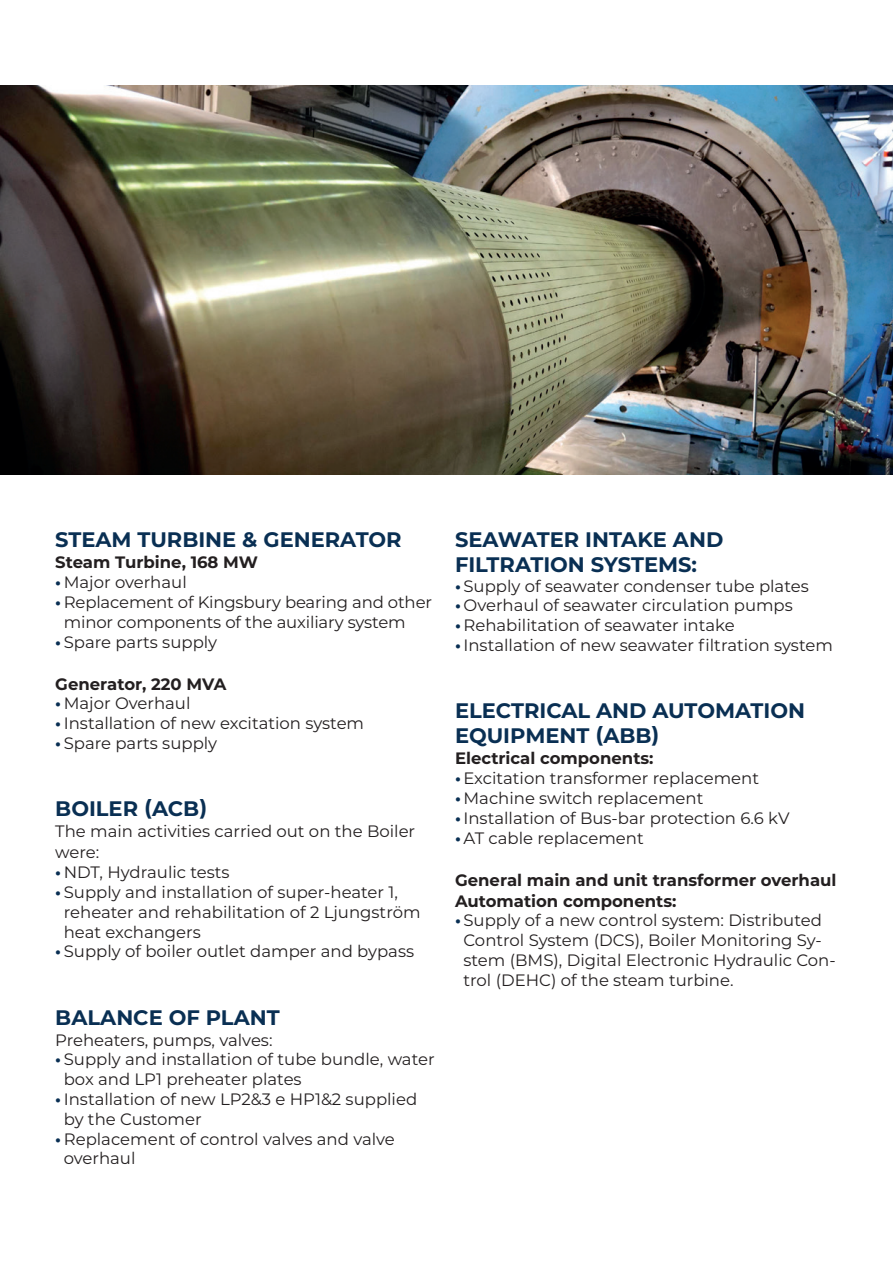
<style>
.page{position:relative;width:893px;height:1263px;background:#fff}
.page>*{position:absolute;margin:0;border:0;box-sizing:border-box;transform-origin:0 0}
.t1{font:700 21px/25.2px "Montserrat";color:#092f53}
.t2{font:16.5px/19.8px "Montserrat";color:#231f20}
.t3{font:700 16.5px/21px "Montserrat";color:#231f20}
.s1{font-weight:700;color:#092f53}
</style>
<div class="page">
<img style="left:0;top:86px;width:893px;height:388px">
<p class="t1" style="left:55px;top:526px;width:348px">STEAM TURBINE &amp; GENERATOR</p>
<p class="t3" style="left:55px;top:551px;width:204px">Steam Turbine, 168 MW</p>
<p class="t2" style="left:55px;top:572px;width:133px"><span class="s1">•</span> Major overhaul</p>
<p class="t2" style="left:64px;top:592px;width:370px;text-indent:-8px"><span class="s1">•</span> Replacement of Kingsbury bearing and other minor components of the auxiliary system</p>
<p class="t2" style="left:55px;top:631px;width:163px"><span class="s1">•</span> Spare parts supply</p>
<p class="t3" style="left:55px;top:672px;width:173px">Generator, 220 MVA</p>
<p class="t2" style="left:55px;top:693px;width:137px"><span class="s1">•</span> Major Overhaul</p>
<p class="t2" style="left:55px;top:713px;width:310px"><span class="s1">•</span> Installation of new excitation system</p>
<p class="t2" style="left:55px;top:733px;width:163px"><span class="s1">•</span> Spare parts supply</p>
<p class="t1" style="left:55px;top:795px;width:154px">BOILER (ACB)</p>
<p class="t2" style="left:55px;top:820px;width:361px;line-height:21px">The main activities carried out on the Boiler were:</p>
<p class="t2" style="left:55px;top:862px;width:176px"><span class="s1">•</span> NDT, Hydraulic tests</p>
<p class="t2" style="left:64px;top:881px;width:358px;text-indent:-8px"><span class="s1">•</span> Supply and installation of super-heater 1, reheater and rehabilitation of 2 Ljungström heat exchangers</p>
<p class="t2" style="left:55px;top:941px;width:360px"><span class="s1">•</span> Supply of boiler outlet damper and bypass</p>
<p class="t1" style="left:55px;top:1003px;width:226px">BALANCE OF PLANT</p>
<p class="t2" style="left:55px;top:1029px;width:219px">Preheaters, pumps, valves:</p>
<p class="t2" style="left:64px;top:1049px;width:372px;text-indent:-8px"><span class="s1">•</span> Supply and installation of tube bundle, water box and LP1 preheater plates</p>
<p class="t2" style="left:64px;top:1088px;width:355px;text-indent:-8px"><span class="s1">•</span> Installation of new LP2&amp;3 e HP1&amp;2 supplied by the Customer</p>
<p class="t2" style="left:64px;top:1128px;width:333px;text-indent:-8px"><span class="s1">•</span> Replacement of control valves and valve overhaul</p>
<p class="t1" style="left:455px;top:525px;width:270px">SEAWATER INTAKE AND<br>FILTRATION SYSTEMS:</p>
<p class="t2" style="left:455px;top:575px;width:355px"><span class="s1">•</span> Supply of seawater condenser tube plates</p>
<p class="t2" style="left:455px;top:595px;width:339px"><span class="s1">•</span> Overhaul of seawater circulation pumps</p>
<p class="t2" style="left:455px;top:615px;width:281px"><span class="s1">•</span> Rehabilitation of seawater intake</p>
<p class="t2" style="left:455px;top:635px;width:379px"><span class="s1">•</span> Installation of new seawater filtration system</p>
<p class="t1" style="left:455px;top:697px;width:352px">ELECTRICAL AND AUTOMATION<br>EQUIPMENT (ABB)</p>
<p class="t3" style="left:455px;top:747px;width:200px">Electrical components:</p>
<p class="t2" style="left:455px;top:768px;width:306px"><span class="s1">•</span> Excitation transformer replacement</p>
<p class="t2" style="left:455px;top:788px;width:250px"><span class="s1">•</span> Machine switch replacement</p>
<p class="t2" style="left:455px;top:807px;width:336px"><span class="s1">•</span> Installation of Bus-bar protection 6.6 kV</p>
<p class="t2" style="left:455px;top:827px;width:190px"><span class="s1">•</span> AT cable replacement</p>
<p class="t3" style="left:455px;top:868px;width:383px">General main and unit transformer overhaul<br>Automation components:</p>
<p class="t2" style="left:463px;top:910px;width:374px;text-indent:-8px"><span class="s1">•</span> Supply of a new control system: Distributed Control System (DCS), Boiler Monitoring Sy&shy;stem (BMS), Digital Electronic Hydraulic Con&shy;trol (DEHC) of the steam turbine.</p>
</div>
